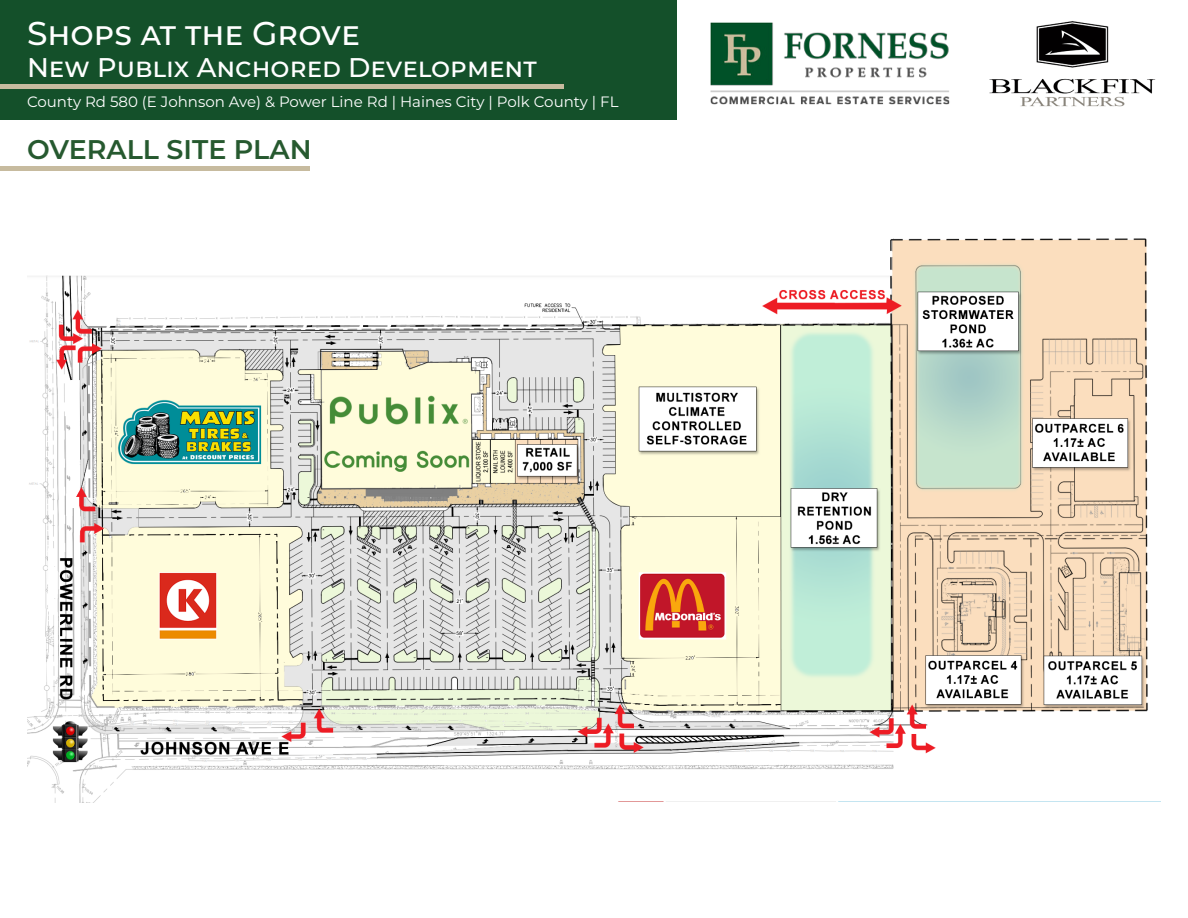
<style>
.page{position:relative;width:1188px;height:918px;background:#fff}
.page>*{position:absolute;margin:0;border:0;box-sizing:border-box;transform-origin:0 0}
.t1{font:500 33px "Montserrat";color:#fff}
.t2{font:500 27px "Montserrat";color:#fff}
.t3{font:600 27px "Montserrat";color:#26592f}
.t4{font:15px "Montserrat";color:#fff}
</style>
<div class="page">
<img style="left:27px;top:238px;width:1134px;height:564px">
<div style="left:0;top:166px;width:310px;height:5px;background:#c7bb9f"></div>
<div style="left:0;top:0;width:676px;height:120px;background:#14502a"></div>
<div style="left:0;top:84px;width:564px;height:5px;background:#c7bb9f"></div>
<img style="left:989px;top:21px;width:167px;height:86px">
<img style="left:710px;top:22px;width:240px;height:83px">
<p class="t1" style="left:27px;top:10px;width:335px">Shops at the Grove</p>
<p class="t2" style="left:27px;top:49px;width:511px">New Publix Anchored Development</p>
<p class="t4" style="left:27px;top:91px;width:593px">County Rd 580 (E Johnson Ave) &amp; Power Line Rd | Haines City | Polk County | FL</p>
<p class="t3" style="left:27px;top:131px;width:286px">OVERALL SITE PLAN</p>
</div>
